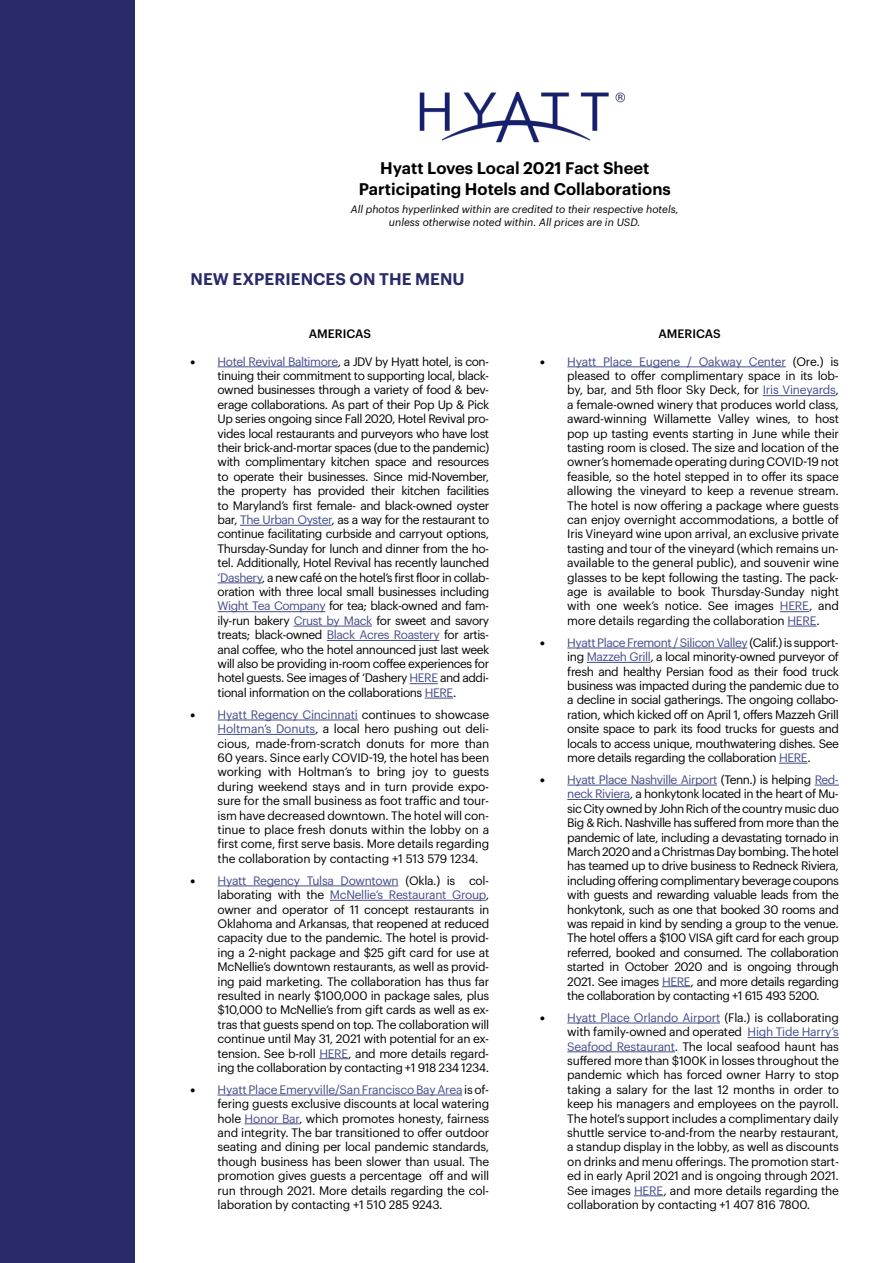
<style>
.page{position:relative;width:893px;height:1263px;background:#fff}
.page>*{position:absolute;margin:0;border:0;box-sizing:border-box;transform-origin:0 0}
.t1{font:600 16.5px/21.6px "Graphik";color:#000;text-align:center}
.t2{font:600 16.5px "Graphik";color:#292a69}
.t3{font:12px/14.4px "Graphik";letter-spacing:-.025em;color:#000;text-align:justify}
.t4{font:500 12px "Graphik";color:#000}
.t5{font:italic 10.5px/12.6px "Graphik";color:#000;text-align:center}
.s1{font-family:"Graphik Super"}
.s2{color:#444c8a}
</style>
<div class="page">
<div style="left:1px;top:0;width:134px;height:1263px;background:#292a69"></div>
<img style="left:419px;top:92px;width:206px;height:50px">
<hr style="left:218px;top:367px;width:120px;height:1px;background:#444c8a">
<hr style="left:240px;top:525px;width:92px;height:1px;background:#444c8a">
<hr style="left:218px;top:583px;width:44px;height:1px;background:#444c8a">
<hr style="left:218px;top:611px;width:107px;height:1px;background:#444c8a">
<hr style="left:294px;top:626px;width:78px;height:1px;background:#444c8a">
<hr style="left:327px;top:640px;width:112px;height:1px;background:#444c8a">
<svg style="left:410px;top:683px;width:28px;height:1px"></svg>
<svg style="left:425px;top:698px;width:28px;height:1px"></svg>
<hr style="left:218px;top:720px;width:140px;height:1px;background:#444c8a">
<hr style="left:218px;top:734px;width:97px;height:1px;background:#444c8a">
<hr style="left:218px;top:886px;width:180px;height:1px;background:#444c8a">
<hr style="left:330px;top:900px;width:156px;height:1px;background:#444c8a">
<svg style="left:319px;top:1058px;width:29px;height:1px"></svg>
<hr style="left:218px;top:1095px;width:244px;height:1px;background:#444c8a">
<hr style="left:245px;top:1123px;width:54px;height:1px;background:#444c8a">
<hr style="left:567px;top:367px;width:219px;height:1px;background:#444c8a">
<hr style="left:763px;top:395px;width:73px;height:1px;background:#444c8a">
<svg style="left:780px;top:611px;width:29px;height:1px"></svg>
<hr style="left:787px;top:626px;width:30px;height:1px;background:#444c8a">
<hr style="left:567px;top:648px;width:180px;height:1px;background:#444c8a">
<hr style="left:587px;top:662px;width:63px;height:1px;background:#444c8a">
<svg style="left:779px;top:763px;width:28px;height:1px"></svg>
<hr style="left:567px;top:785px;width:150px;height:1px;background:#444c8a">
<svg style="left:815px;top:785px;width:24px;height:1px"></svg>
<hr style="left:567px;top:799px;width:63px;height:1px;background:#444c8a">
<svg style="left:662px;top:986px;width:28px;height:1px"></svg>
<hr style="left:567px;top:1023px;width:153px;height:1px;background:#444c8a">
<hr style="left:747px;top:1037px;width:92px;height:1px;background:#444c8a">
<hr style="left:567px;top:1051px;width:108px;height:1px;background:#444c8a">
<svg style="left:634px;top:1195px;width:29px;height:1px"></svg>
<h1 class="t1" style="left:359px;top:155px;width:314px">Hyatt Loves Local 2021 Fact Sheet<br>Participating Hotels and Collaborations</h1>
<p class="t5" style="left:351px;top:202px;width:329px">All photos hyperlinked within are credited to their respective hotels, unless otherwise noted within. All prices are in USD.</p>
<h1 class="t2" style="left:191px;top:266px;width:276px">NEW EXPERIENCES ON THE MENU</h1>
<p class="t4" style="left:309px;top:324px;width:64px">AMERICAS</p>
<p class="t4" style="left:658px;top:324px;width:64px">AMERICAS</p>
<p class="t3" style="left:218px;top:353px;width:273px;text-indent:-27px"><span class="s1">•</span> <span class="s2">Hotel Revival Baltimore</span>, a JDV by Hyatt hotel, is con&shy;tinuing their commitment to supporting local, black&shy;owned businesses through a variety of food &amp; bev&shy;erage collaborations. As part of their Pop Up &amp; Pick Up series ongoing since Fall 2020, Hotel Revival pro&shy;vides local restaurants and purveyors who have lost their brick-and-mortar spaces (due to the pandemic) with complimentary kitchen space and resources to operate their businesses. Since mid-November, the property has provided their kitchen facilities to Maryland’s first female- and black-owned oyster bar, <span class="s2">The Urban Oyster</span>, as a way for the restaurant to continue facilitating curbside and carryout options, Thursday-Sunday for lunch and dinner from the ho&shy;tel. Additionally, Hotel Revival has recently launched <span class="s2">‘Dashery</span>, a new café on the hotel’s first floor in collab&shy;oration with three local small businesses including <span class="s2">Wight Tea Company</span> for tea; black-owned and fam&shy;ily-run bakery <span class="s2">Crust by Mack</span> for sweet and savory treats; black-owned <span class="s2">Black Acres Roastery</span> for artis&shy;anal coffee, who the hotel announced just last week will also be providing in-room coffee experiences for hotel guests. See images of ‘Dashery <span class="s2">HERE</span> and addi&shy;tional information on the collaborations <span class="s2">HERE</span>.</p>
<p class="t3" style="left:218px;top:706px;width:273px;text-indent:-27px"><span class="s1">•</span> <span class="s2">Hyatt Regency Cincinnati</span> continues to showcase <span class="s2">Holtman’s Donuts</span>, a local hero pushing out deli&shy;cious, made-from-scratch donuts for more than 60 years. Since early COVID-19, the hotel has been working with Holtman’s to bring joy to guests during weekend stays and in turn provide expo&shy;sure for the small business as foot traffic and tour&shy;ism have decreased downtown. The hotel will con&shy;tinue to place fresh donuts within the lobby on a first come, first serve basis. More details regarding the collaboration by contacting +1 513 579 1234.</p>
<p class="t3" style="left:218px;top:872px;width:273px;text-indent:-27px"><span class="s1">•</span> <span class="s2">Hyatt Regency Tulsa Downtown</span> (Okla.) is col&shy;laborating with the <span class="s2">McNellie’s Restaurant Group</span>, owner and operator of 11 concept restaurants in Oklahoma and Arkansas, that reopened at reduced capacity due to the pandemic. The hotel is provid&shy;ing a 2-night package and $25 gift card for use at McNellie’s downtown restaurants, as well as provid&shy;ing paid marketing. The collaboration has thus far resulted in nearly $100,000 in package sales, plus $10,000 to McNellie’s from gift cards as well as ex&shy;tras that guests spend on top. The collaboration will continue until May 31, 2021 with potential for an ex&shy;tension. See b-roll <span class="s2">HERE</span>, and more details regard&shy;ing the collaboration by contacting +1 918 234 1234.</p>
<p class="t3" style="left:218px;top:1081px;width:273px;text-indent:-27px"><span class="s1">•</span> <span class="s2">Hyatt Place Emeryville/San Francisco Bay Area</span> is of&shy;fering guests exclusive discounts at local watering hole <span class="s2">Honor Bar</span>, which promotes honesty, fairness and integrity. The bar transitioned to offer outdoor seating and dining per local pandemic standards, though business has been slower than usual. The promotion gives guests a percentage off and will run through 2021. More details regarding the col&shy;laboration by contacting +1 510 285 9243.</p>
<p class="t3" style="left:567px;top:353px;width:273px;text-indent:-27px"><span class="s1">•</span> <span class="s2">Hyatt Place Eugene / Oakway Center</span> (Ore.) is pleased to offer complimentary space in its lob&shy;by, bar, and 5th floor Sky Deck, for <span class="s2">Iris Vineyards</span>, a female-owned winery that produces world class, award-winning Willamette Valley wines, to host pop up tasting events starting in June while their tasting room is closed. The size and location of the owner’s homemade operating during COVID-19 not feasible, so the hotel stepped in to offer its space allowing the vineyard to keep a revenue stream.<br>The hotel is now offering a package where guests can enjoy overnight accommodations, a bottle of Iris Vineyard wine upon arrival, an exclusive private tasting and tour of the vineyard (which remains un&shy;available to the general public), and souvenir wine glasses to be kept following the tasting. The pack&shy;age is available to book Thursday-Sunday night with one week’s notice. See images <span class="s2">HERE</span>, and more details regarding the collaboration <span class="s2">HERE</span>.</p>
<p class="t3" style="left:567px;top:634px;width:273px;text-indent:-27px"><span class="s1">•</span> <span class="s2">Hyatt Place Fremont / Silicon Valley</span> (Calif.) is support&shy;ing <span class="s2">Mazzeh Grill</span>, a local minority-owned purveyor of fresh and healthy Persian food as their food truck business was impacted during the pandemic due to a decline in social gatherings. The ongoing collabo&shy;ration, which kicked off on April 1, offers Mazzeh Grill onsite space to park its food trucks for guests and locals to access unique, mouthwatering dishes. See more details regarding the collaboration <span class="s2">HERE</span>.</p>
<p class="t3" style="left:567px;top:771px;width:273px;text-indent:-27px"><span class="s1">•</span> <span class="s2">Hyatt Place Nashville Airport</span> (Tenn.) is helping <span class="s2">Red&shy;neck Riviera</span>, a honkytonk located in the heart of Mu&shy;sic City owned by John Rich of the country music duo Big &amp; Rich. Nashville has suffered from more than the pandemic of late, including a devastating tornado in March 2020 and a Christmas Day bombing. The hotel has teamed up to drive business to Redneck Riviera, including offering complimentary beverage coupons with guests and rewarding valuable leads from the honkytonk, such as one that booked 30 rooms and was repaid in kind by sending a group to the venue.<br>The hotel offers a $100 VISA gift card for each group referred, booked and consumed. The collaboration started in October 2020 and is ongoing through 2021. See images <span class="s2">HERE</span>, and more details regarding the collaboration by contacting +1 615 493 5200.</p>
<p class="t3" style="left:567px;top:1009px;width:273px;text-indent:-27px"><span class="s1">•</span> <span class="s2">Hyatt Place Orlando Airport</span> (Fla.) is collaborating with family-owned and operated <span class="s2">High Tide Harry’s Seafood Restaurant</span>. The local seafood haunt has suffered more than $100K in losses throughout the pandemic which has forced owner Harry to stop taking a salary for the last 12 months in order to keep his managers and employees on the payroll.<br>The hotel’s support includes a complimentary daily shuttle service to-and-from the nearby restaurant, a standup display in the lobby, as well as discounts on drinks and menu offerings. The promotion start&shy;ed in early April 2021 and is ongoing through 2021.<br>See images <span class="s2">HERE</span>, and more details regarding the collaboration by contacting +1 407 816 7800.</p>
</div>
